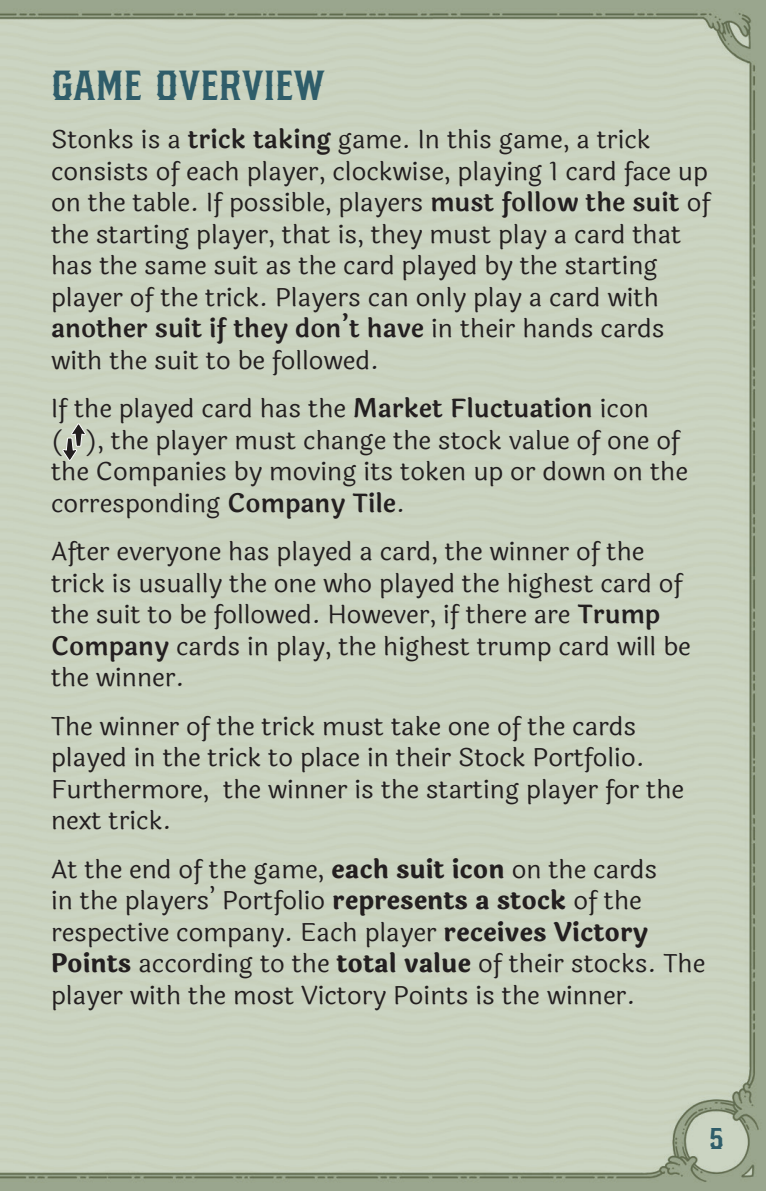
<style>
.page{position:relative;width:766px;height:1191px;background:#fff}
.page>*{position:absolute;margin:0;border:0;box-sizing:border-box;transform-origin:0 0}
.TÍTULO_1{font:42px "S&S National Currency Regular";color:#2f5d6a}
.t1{font:30px "S&S National Currency Regular";color:#2f5d6a}
.CORPO_DO_TEXTO{font:25.5px/31.5px "Luila";color:#231f20}
.s1{font-weight:600}
.s2{font-weight:700}
</style>
<div class="page">
<div style="left:0;top:0;width:765px;height:1191px;background:#cad3c0"></div>
<svg style="left:62px;top:423px;width:24px;height:37px"></svg>
<p class="TÍTULO_1" style="left:51px;top:60px;width:275px">GAME OVERVIEW</p>
<p class="CORPO_DO_TEXTO" style="left:51px;top:124px;width:660px">Stonks is a <span class="s1">trick taking</span> game. In this game, a trick consists of each player, clockwise, playing 1 card face up on the table. If possible, players <span class="s1">must follow the suit</span> of the starting player, that is, they must play a card that has the same suit as the card played by the starting player of the trick. Players can only play a card with <span class="s1">another suit if they don’t have</span> in their hands cards with the suit to be followed.</p>
<p class="CORPO_DO_TEXTO" style="left:51px;top:393px;width:638px">If the played card has the <span class="s1">Market Fluctuation</span> icon<br>( ), the player must change the stock value of one of the Companies by moving its token up or down on the corresponding <span class="s1">Company Tile</span>.</p>
<p class="CORPO_DO_TEXTO" style="left:51px;top:536px;width:640px">After everyone has played a card, the winner of the trick is usually the one who played the highest card of the suit to be followed. However, if there are <span class="s1">Trump Company</span> cards in play, the highest trump card will be the winner.</p>
<p class="CORPO_DO_TEXTO" style="left:51px;top:711px;width:634px">The winner of the trick must take one of the cards played in the trick to place in their Stock Portfolio.<br>Furthermore, the winner is the starting player for the next trick.</p>
<p class="CORPO_DO_TEXTO" style="left:51px;top:854px;width:655px">At the end of the game, <span class="s2">each suit icon</span> on the cards<br>in the players’ Portfolio <span class="s2">represents a stock</span> of the respective company. Each player <span class="s2">receives Victory Points</span> according to the <span class="s2">total value</span> of their stocks. The player with the most Victory Points is the winner.</p>
<p class="t1" style="left:708px;top:1121px;width:17px">5</p>
</div>
